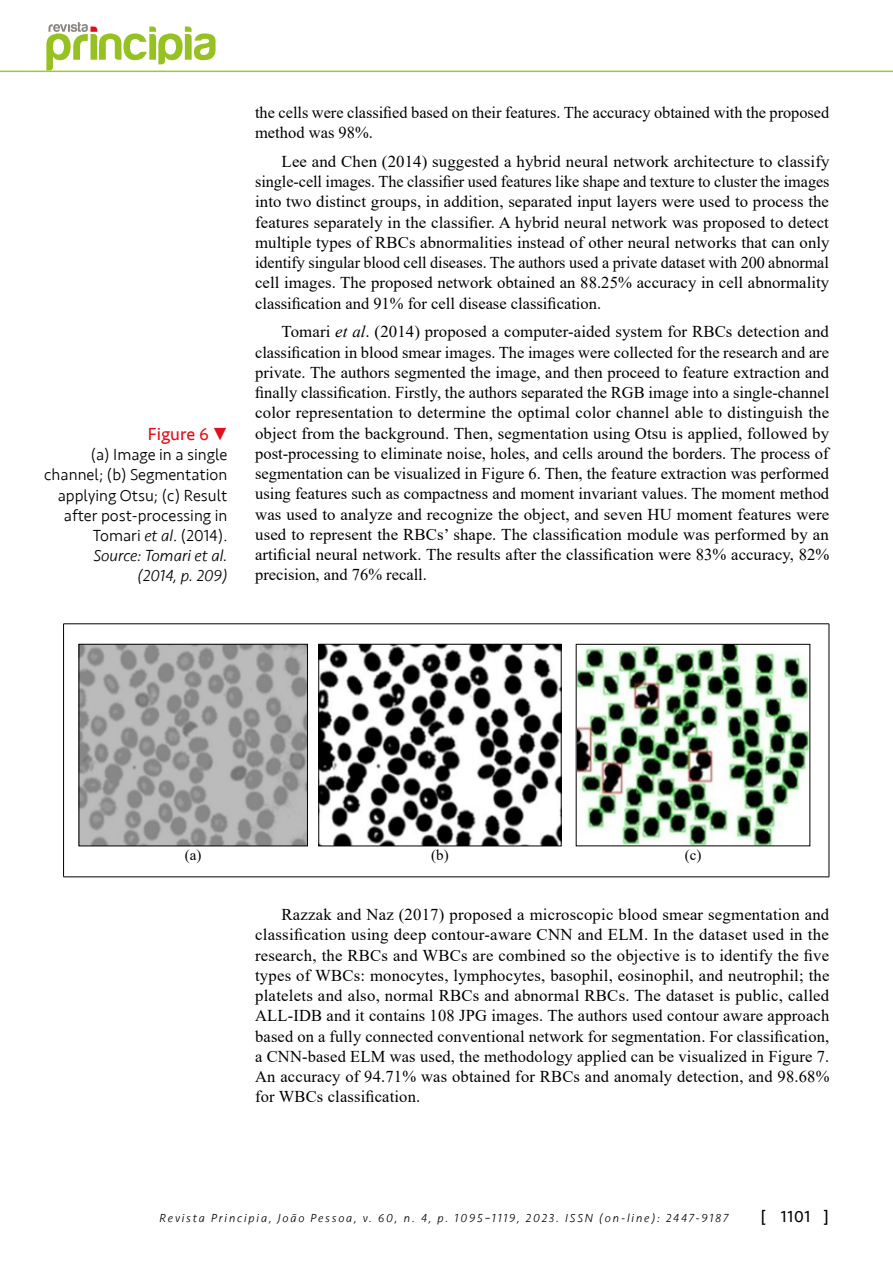
<style>
.page{position:relative;width:893px;height:1263px;background:#fff}
.page>*{position:absolute;margin:0;border:0;box-sizing:border-box;transform-origin:0 0}
.t1{font:18px "Seravek";color:#e2101a}
.t2{font:16.5px/20.2px "Times New Roman";color:#000;text-align:justify}
.t3{font:300 16.5px/20.1px "Seravek";color:#000;text-align:right}
.t4{font:16.5px "Seravek";color:#000}
.t5{font:15px "Times New Roman";color:#000}
.t6{font:italic 300 12px "Seravek";letter-spacing:.15em;color:#000}
.s1{font-style:italic}
</style>
<div class="page">
<hr style="left:0;top:71px;width:893px;height:1px;background:#9c3">
<hr style="left:63px;top:623px;width:766px;height:1px;background:#000">
<hr style="left:63px;top:624px;width:1px;height:253px;background:#000">
<hr style="left:829px;top:624px;width:1px;height:253px;background:#000">
<hr style="left:63px;top:876px;width:766px;height:1px;background:#000">
<img style="left:81px;top:646px;width:225px;height:198px">
<div style="left:79px;top:644px;width:229px;height:202px;border:1px solid #000"></div>
<img style="left:321px;top:646px;width:238px;height:198px">
<div style="left:319px;top:644px;width:242px;height:202px;border:1px solid #000"></div>
<img style="left:578px;top:646px;width:230px;height:198px">
<div style="left:576px;top:644px;width:234px;height:202px;border:1px solid #000"></div>
<svg style="left:46px;top:22px;width:170px;height:49px"></svg>
<p class="t1" style="left:148px;top:420px;width:81px">Figure 6 •</p>
<p class="t3" style="left:44px;top:445px;width:185px">(a) Image in a single channel; (b) Segmentation applying Otsu; (c) Result after post-processing in<br>Tomari <span class="s1">et al</span>. (2014).<br><span class="s1">Source: Tomari et al.<br>(2014, p. 209)</span></p>
<p class="t2" style="left:255px;top:102px;width:576px">the cells were classified based on their features. The accuracy obtained with the proposed method was 98%.</p>
<p class="t2" style="left:255px;top:151px;width:576px;text-indent:26px">Lee and Chen (2014) suggested a hybrid neural network architecture to classify single-cell images. The classifier used features like shape and texture to cluster the images into two distinct groups, in addition, separated input layers were used to process the features separately in the classifier. A hybrid neural network was proposed to detect multiple types of RBCs abnormalities instead of other neural networks that can only identify singular blood cell diseases. The authors used a private dataset with 200 abnormal cell images. The proposed network obtained an 88.25% accuracy in cell abnormality classification and 91% for cell disease classification.</p>
<p class="t2" style="left:255px;top:321px;width:576px;text-indent:26px">Tomari <span class="s1">et al</span>. (2014) proposed a computer-aided system for RBCs detection and classification in blood smear images. The images were collected for the research and are private. The authors segmented the image, and then proceed to feature extraction and finally classification. Firstly, the authors separated the RGB image into a single-channel color representation to determine the optimal color channel able to distinguish the object from the background. Then, segmentation using Otsu is applied, followed by post-processing to eliminate noise, holes, and cells around the borders. The process of segmentation can be visualized in Figure 6. Then, the feature extraction was performed using features such as compactness and moment invariant values. The moment method was used to analyze and recognize the object, and seven HU moment features were used to represent the RBCs’ shape. The classification module was performed by an artificial neural network. The results after the classification were 83% accuracy, 82% precision, and 76% recall.</p>
<p class="t5" style="left:185px;top:844px;width:18px">(a)</p>
<p class="t5" style="left:431px;top:844px;width:19px">(b)</p>
<p class="t5" style="left:685px;top:844px;width:18px">(c)</p>
<p class="t2" style="left:255px;top:904px;width:576px;text-indent:26px">Razzak and Naz (2017) proposed a microscopic blood smear segmentation and classification using deep contour-aware CNN and ELM. In the dataset used in the research, the RBCs and WBCs are combined so the objective is to identify the five types of WBCs: monocytes, lymphocytes, basophil, eosinophil, and neutrophil; the platelets and also, normal RBCs and abnormal RBCs. The dataset is public, called ALL-IDB and it contains 108 JPG images. The authors used contour aware approach based on a fully connected conventional network for segmentation. For classification, a CNN-based ELM was used, the methodology applied can be visualized in Figure 7.<br>An accuracy of 94.71% was obtained for RBCs and anomaly detection, and 98.68% for WBCs classification.</p>
<p class="t6" style="left:160px;top:1211px;width:570px">Revista Principia, João Pessoa, v. 60, n. 4, p. 1095–1119, 2023. ISSN (on-line): 2447-9187</p>
<p class="t4" style="left:760px;top:1204px;width:70px">[ 1101 ]</p>
</div>
